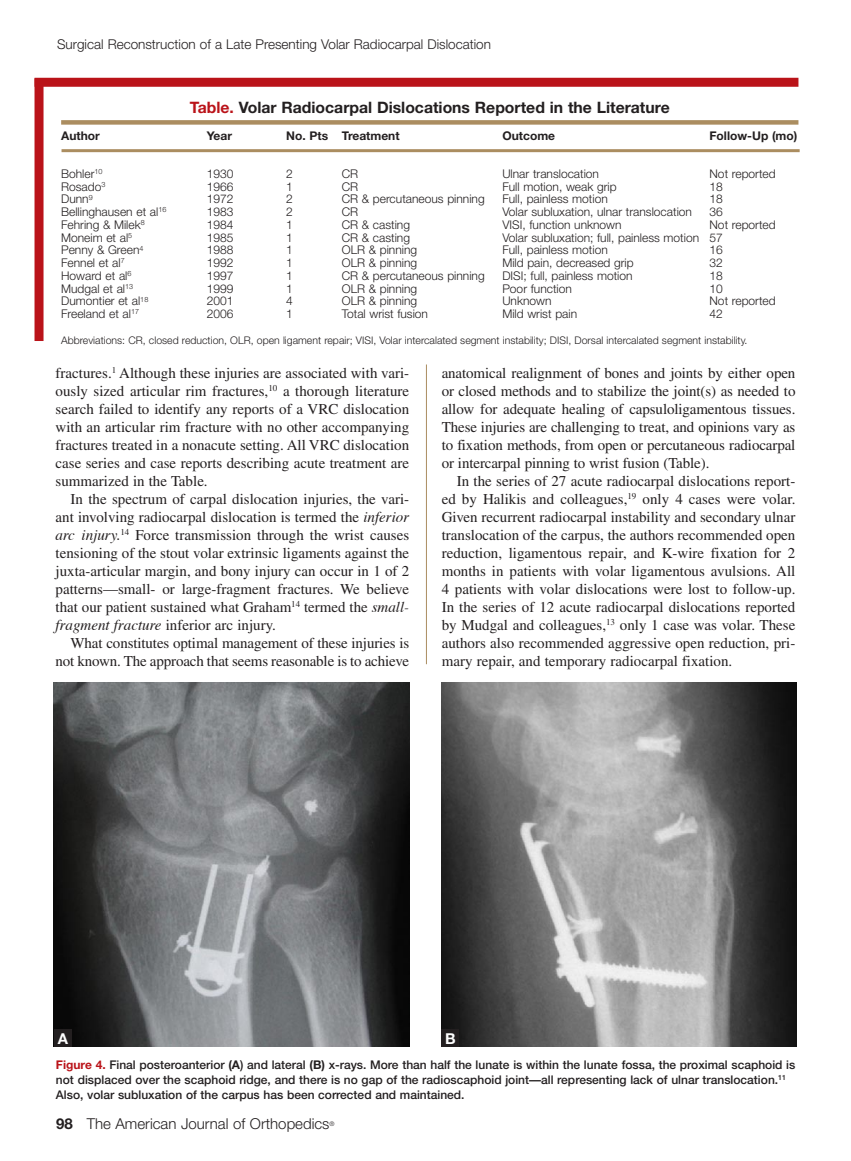
<style>
.page{position:relative;width:851px;height:1161px;background:#fff}
.page>*{position:absolute;margin:0;border:0;box-sizing:border-box;transform-origin:0 0}
.t1{font:700 15.75px "Helvetica Neue";color:#231f20}
.t2{font:15px/18px "Times";letter-spacing:-.01em;color:#231f20;text-align:justify}
.t3{font:300 15px "Helvetica Neue";color:#231f20}
.t4{font:700 15px "Helvetica Neue";color:#fff}
.t5{font:300 13.5px "Helvetica Neue";color:#231f20}
.t6{font:300 12px "Helvetica Neue";color:#231f20}
.t7{font:500 12px/15px "Helvetica Neue";color:#231f20}
.t8{font:700 12px "Helvetica Neue";color:#231f20}
.t9{font:300 10.5px "Helvetica Neue";color:#231f20}
.t10{font:300 6.3px "Helvetica Neue";color:#231f20}
.s1{color:#ba1319}
.s2{font-style:italic}
.s3{font-weight:700;color:#ba1319}
.s4{font-weight:700}
</style>
<div class="page">
<hr style="left:426px;top:364px;width:1px;height:300px;background:#ab8d60">
<div style="left:35px;top:78px;width:9px;height:263px;background:#ba1319"></div>
<div style="left:35px;top:78px;width:763px;height:9px;background:#ba1319"></div>
<div style="left:61px;top:120px;width:737px;height:5px;background:#ab8d60"></div>
<hr style="left:62px;top:149px;width:737px;height:3px;background:#ab8d60">
<img style="left:53px;top:683px;width:356px;height:364px">
<img style="left:441px;top:683px;width:355px;height:364px">
<div style="left:54px;top:1029px;width:18px;height:18px;background:#231f20"></div>
<div style="left:441px;top:1029px;width:18px;height:18px;background:#231f20"></div>
<p class="t5" style="left:57px;top:36px;width:435px">Surgical Reconstruction of a Late Presenting Volar Radiocarpal Dislocation</p>
<p class="t1" style="left:190px;top:97px;width:481px"><span class="s1">Table.</span> Volar Radiocarpal Dislocations Reported in the Literature</p>
<p class="t8" style="left:61px;top:128px;width:40px">Author</p>
<p class="t8" style="left:207px;top:128px;width:27px">Year</p>
<p class="t8" style="left:286px;top:128px;width:115px">No. Pts Treatment</p>
<p class="t8" style="left:502px;top:128px;width:54px">Outcome</p>
<p class="t8" style="left:709px;top:128px;width:89px">Follow-Up (mo)</p>
<p class="t6" style="left:61px;top:166px;width:43px">Bohler<sup>10</sup></p>
<p class="t6" style="left:207px;top:166px;width:28px">1930</p>
<p class="t6" style="left:286px;top:166px;width:8px">2</p>
<p class="t6" style="left:342px;top:166px;width:18px">CR</p>
<p class="t6" style="left:502px;top:166px;width:98px">Ulnar translocation</p>
<p class="t6" style="left:709px;top:166px;width:68px">Not reported</p>
<p class="t6" style="left:61px;top:179px;width:46px">Rosado<sup>3</sup></p>
<p class="t6" style="left:207px;top:179px;width:28px">1966</p>
<p class="t6" style="left:286px;top:179px;width:8px">1</p>
<p class="t6" style="left:342px;top:179px;width:18px">CR</p>
<p class="t6" style="left:502px;top:179px;width:116px">Full motion, weak grip</p>
<p class="t6" style="left:709px;top:179px;width:15px">18</p>
<p class="t6" style="left:61px;top:192px;width:33px">Dunn<sup>9</sup></p>
<p class="t6" style="left:207px;top:192px;width:28px">1972</p>
<p class="t6" style="left:286px;top:192px;width:8px">2</p>
<p class="t6" style="left:342px;top:192px;width:144px">CR &amp; percutaneous pinning</p>
<p class="t6" style="left:502px;top:192px;width:107px">Full, painless motion</p>
<p class="t6" style="left:709px;top:192px;width:15px">18</p>
<p class="t6" style="left:61px;top:205px;width:107px">Bellinghausen et al<sup>16</sup></p>
<p class="t6" style="left:207px;top:205px;width:28px">1983</p>
<p class="t6" style="left:286px;top:205px;width:8px">2</p>
<p class="t6" style="left:342px;top:205px;width:18px">CR</p>
<p class="t6" style="left:502px;top:205px;width:191px">Volar subluxation, ulnar translocation</p>
<p class="t6" style="left:709px;top:205px;width:15px">36</p>
<p class="t6" style="left:61px;top:217px;width:85px">Fehring &amp; Milek<sup>8</sup></p>
<p class="t6" style="left:207px;top:217px;width:28px">1984</p>
<p class="t6" style="left:286px;top:217px;width:8px">1</p>
<p class="t6" style="left:342px;top:217px;width:70px">CR &amp; casting</p>
<p class="t6" style="left:502px;top:217px;width:121px">VISI, function unknown</p>
<p class="t6" style="left:709px;top:217px;width:68px">Not reported</p>
<p class="t6" style="left:61px;top:230px;width:73px">Moneim et al<sup>5</sup></p>
<p class="t6" style="left:207px;top:230px;width:28px">1985</p>
<p class="t6" style="left:286px;top:230px;width:8px">1</p>
<p class="t6" style="left:342px;top:230px;width:70px">CR &amp; casting</p>
<p class="t6" style="left:502px;top:230px;width:222px">Volar subluxation; full, painless motion 57</p>
<p class="t6" style="left:61px;top:243px;width:84px">Penny &amp; Green<sup>4</sup></p>
<p class="t6" style="left:207px;top:243px;width:28px">1988</p>
<p class="t6" style="left:286px;top:243px;width:8px">1</p>
<p class="t6" style="left:342px;top:243px;width:77px">OLR &amp; pinning</p>
<p class="t6" style="left:502px;top:243px;width:107px">Full, painless motion</p>
<p class="t6" style="left:709px;top:243px;width:15px">16</p>
<p class="t6" style="left:61px;top:256px;width:65px">Fennel et al<sup>7</sup></p>
<p class="t6" style="left:207px;top:256px;width:28px">1992</p>
<p class="t6" style="left:286px;top:256px;width:8px">1</p>
<p class="t6" style="left:342px;top:256px;width:77px">OLR &amp; pinning</p>
<p class="t6" style="left:502px;top:256px;width:133px">Mild pain, decreased grip</p>
<p class="t6" style="left:709px;top:256px;width:15px">32</p>
<p class="t6" style="left:61px;top:268px;width:72px">Howard et al<sup>6</sup></p>
<p class="t6" style="left:207px;top:268px;width:28px">1997</p>
<p class="t6" style="left:286px;top:268px;width:8px">1</p>
<p class="t6" style="left:342px;top:268px;width:144px">CR &amp; percutaneous pinning</p>
<p class="t6" style="left:502px;top:268px;width:132px">DISI; full, painless motion</p>
<p class="t6" style="left:709px;top:268px;width:15px">18</p>
<p class="t6" style="left:61px;top:281px;width:74px">Mudgal et al<sup>13</sup></p>
<p class="t6" style="left:207px;top:281px;width:28px">1999</p>
<p class="t6" style="left:286px;top:281px;width:8px">1</p>
<p class="t6" style="left:342px;top:281px;width:77px">OLR &amp; pinning</p>
<p class="t6" style="left:502px;top:281px;width:71px">Poor function</p>
<p class="t6" style="left:709px;top:281px;width:15px">10</p>
<p class="t6" style="left:61px;top:294px;width:89px">Dumontier et al<sup>18</sup></p>
<p class="t6" style="left:207px;top:294px;width:28px">2001</p>
<p class="t6" style="left:286px;top:294px;width:8px">4</p>
<p class="t6" style="left:342px;top:294px;width:77px">OLR &amp; pinning</p>
<p class="t6" style="left:502px;top:294px;width:51px">Unknown</p>
<p class="t6" style="left:709px;top:294px;width:68px">Not reported</p>
<p class="t6" style="left:61px;top:307px;width:79px">Freeland et al<sup>17</sup></p>
<p class="t6" style="left:207px;top:307px;width:28px">2006</p>
<p class="t6" style="left:286px;top:307px;width:8px">1</p>
<p class="t6" style="left:342px;top:307px;width:88px">Total wrist fusion</p>
<p class="t6" style="left:502px;top:307px;width:76px">Mild wrist pain</p>
<p class="t6" style="left:709px;top:307px;width:15px">42</p>
<p class="t9" style="left:61px;top:334px;width:687px">Abbreviations: CR, closed reduction, OLR, open ligament repair; VISI, Volar intercalated segment instability; DISI, Dorsal intercalated segment instability.</p>
<p class="t2" style="left:56px;top:364px;width:355px">fractures.<sup>1</sup> Although these injuries are associated with vari&shy;ously sized articular rim fractures,<sup>10</sup> a thorough literature search failed to identify any reports of a VRC dislocation with an articular rim fracture with no other accompanying fractures treated in a nonacute setting. All VRC dislocation case series and case reports describing acute treatment are summarized in the Table.</p>
<p class="t2" style="left:56px;top:490px;width:355px;text-indent:15px">In the spectrum of carpal dislocation injuries, the vari&shy;ant involving radiocarpal dislocation is termed the <span class="s2">inferior arc injury.</span><sup>14</sup> Force transmission through the wrist causes tensioning of the stout volar extrinsic ligaments against the juxta-articular margin, and bony injury can occur in 1 of 2 patterns—small- or large-fragment fractures. We believe that our patient sustained what Graham<sup>14</sup> termed the <span class="s2">small&shy;fragment fracture</span> inferior arc injury.</p>
<p class="t2" style="left:56px;top:634px;width:355px;text-align:right">What constitutes optimal management of these injuries is not known. The approach that seems reasonable is to achieve</p>
<p class="t2" style="left:441px;top:364px;width:355px">anatomical realignment of bones and joints by either open or closed methods and to stabilize the joint(s) as needed to allow for adequate healing of capsuloligamentous tissues.<br>These injuries are challenging to treat, and opinions vary as to fixation methods, from open or percutaneous radiocarpal or intercarpal pinning to wrist fusion (Table).</p>
<p class="t2" style="left:441px;top:472px;width:355px;text-indent:15px">In the series of 27 acute radiocarpal dislocations report&shy;ed by Halikis and colleagues,<sup>19</sup> only 4 cases were volar.<br>Given recurrent radiocarpal instability and secondary ulnar translocation of the carpus, the authors recommended open reduction, ligamentous repair, and K-wire fixation for 2 months in patients with volar ligamentous avulsions. All 4 patients with volar dislocations were lost to follow-up.<br>In the series of 12 acute radiocarpal dislocations reported by Mudgal and colleagues,<sup>13</sup> only 1 case was volar. These authors also recommended aggressive open reduction, pri&shy;mary repair, and temporary radiocarpal fixation.</p>
<p class="t4" style="left:58px;top:1029px;width:12px">A</p>
<p class="t4" style="left:445px;top:1029px;width:12px">B</p>
<p class="t7" style="left:56px;top:1057px;width:741px"><span class="s3">Figure 4.</span> Final posteroanterior <span class="s4">(A</span>) and lateral <span class="s4">(B)</span> x-rays. More than half the lunate is within the lunate fossa, the proximal scaphoid is not displaced over the scaphoid ridge, and there is no gap of the radioscaphoid joint—all representing lack of ulnar translocation.<sup>11<br></sup>Also, volar subluxation of the carpus has been corrected and maintained.</p>
<p class="t3" style="left:56px;top:1115px;width:275px"><span class="s4">98</span> The American Journal of Orthopedics</p>
<p class="t10" style="left:329px;top:1120px;width:7px">®</p>
</div>
